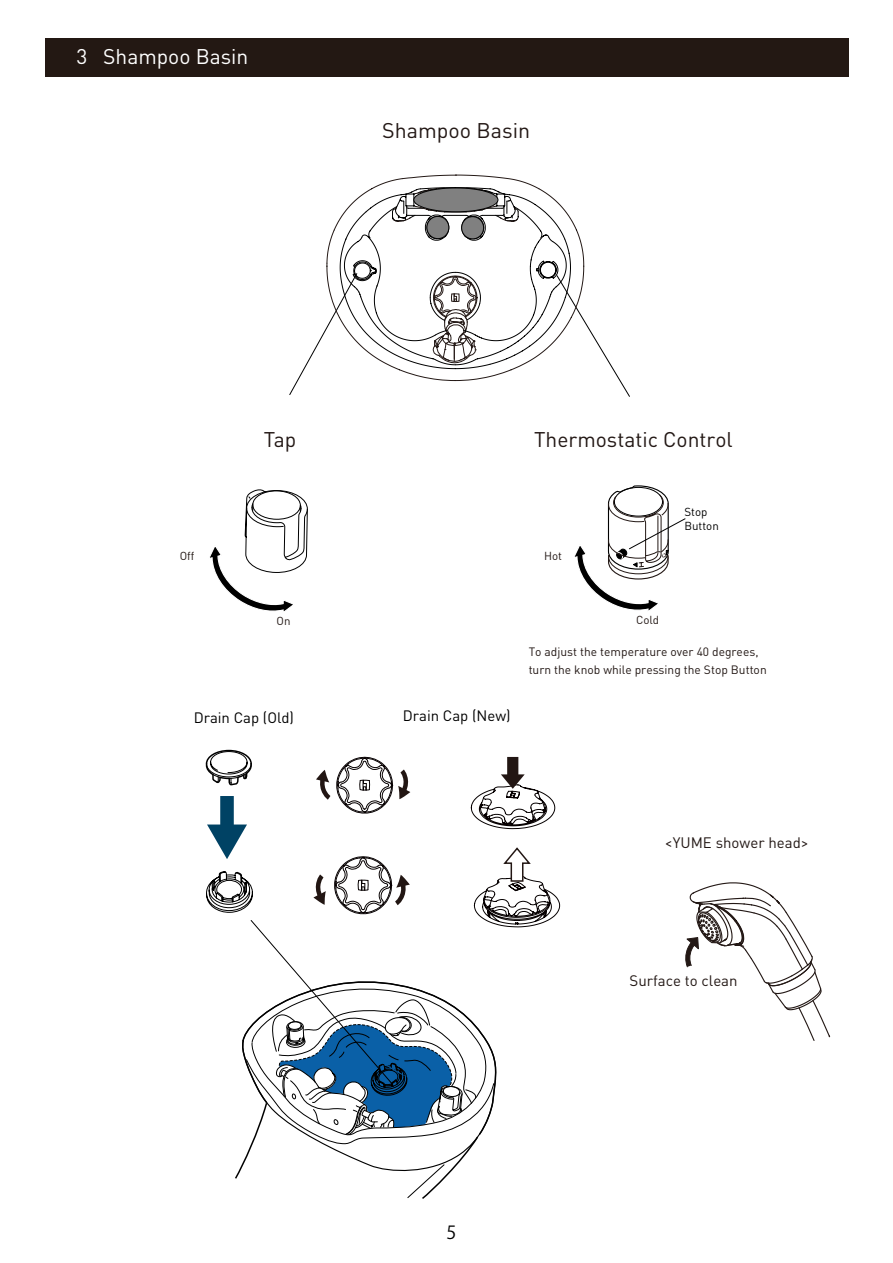
<style>
.page{position:relative;width:893px;height:1263px;background:#fff}
.page>*{position:absolute;margin:0;border:0;box-sizing:border-box;transform-origin:0 0}
.t1{font:21px "DINOT";color:#231815}
.t2{font:21px "DINOT";color:#fff}
.t3{font:18px "Koz Go Pr 6 N";color:#000}
.t4{font:15px "DINOT";color:#231815}
.t5{font:14.85px "DINOT";color:#000}
.t6{font:12px/18px "DINOT";color:#231815}
.t7{font:11.55px "DINOT";color:#231815}
.t8{font:11.55px/13.8px "DINOT";color:#000}
</style>
<div class="page">
<div style="left:45px;top:38px;width:803px;height:39px;background:#231813"></div>
<svg style="left:574px;top:485px;width:112px;height:126px"></svg>
<svg style="left:210px;top:489px;width:98px;height:122px"></svg>
<svg style="left:402px;top:175px;width:55px;height:4px"></svg>
<svg style="left:289px;top:187px;width:341px;height:210px"></svg>
<svg style="left:205px;top:749px;width:355px;height:450px"></svg>
<svg style="left:685px;top:882px;width:146px;height:159px"></svg>
<h1 class="t2" style="left:77px;top:41px;width:173px">3 Shampoo Basin</h1>
<h1 class="t1" style="left:382px;top:115px;width:149px">Shampoo Basin</h1>
<p class="t7" style="left:180px;top:547px;width:16px">Off</p>
<h1 class="t1" style="left:264px;top:423px;width:34px">Tap</h1>
<h1 class="t1" style="left:534px;top:423px;width:200px">Thermostatic Control</h1>
<p class="t7" style="left:544px;top:547px;width:19px">Hot</p>
<p class="t7" style="left:277px;top:612px;width:15px">On</p>
<p class="t7" style="left:636px;top:611px;width:24px">Cold</p>
<p class="t8" style="left:684px;top:504px;width:36px">Stop<br>Button</p>
<p class="t6" style="left:529px;top:642px;width:240px">To adjust the temperature over 40 degrees, turn the knob while pressing the Stop Button</p>
<p class="t5" style="left:194px;top:706px;width:102px">Drain Cap (Old)</p>
<p class="t5" style="left:403px;top:704px;width:109px">Drain Cap (New)</p>
<h2 class="t3" style="left:446px;top:1222px;width:11px">5</h2>
<p class="t4" style="left:665px;top:831px;width:145px">&lt;YUME shower head&gt;</p>
<p class="t4" style="left:630px;top:969px;width:109px">Surface to clean</p>
</div>
